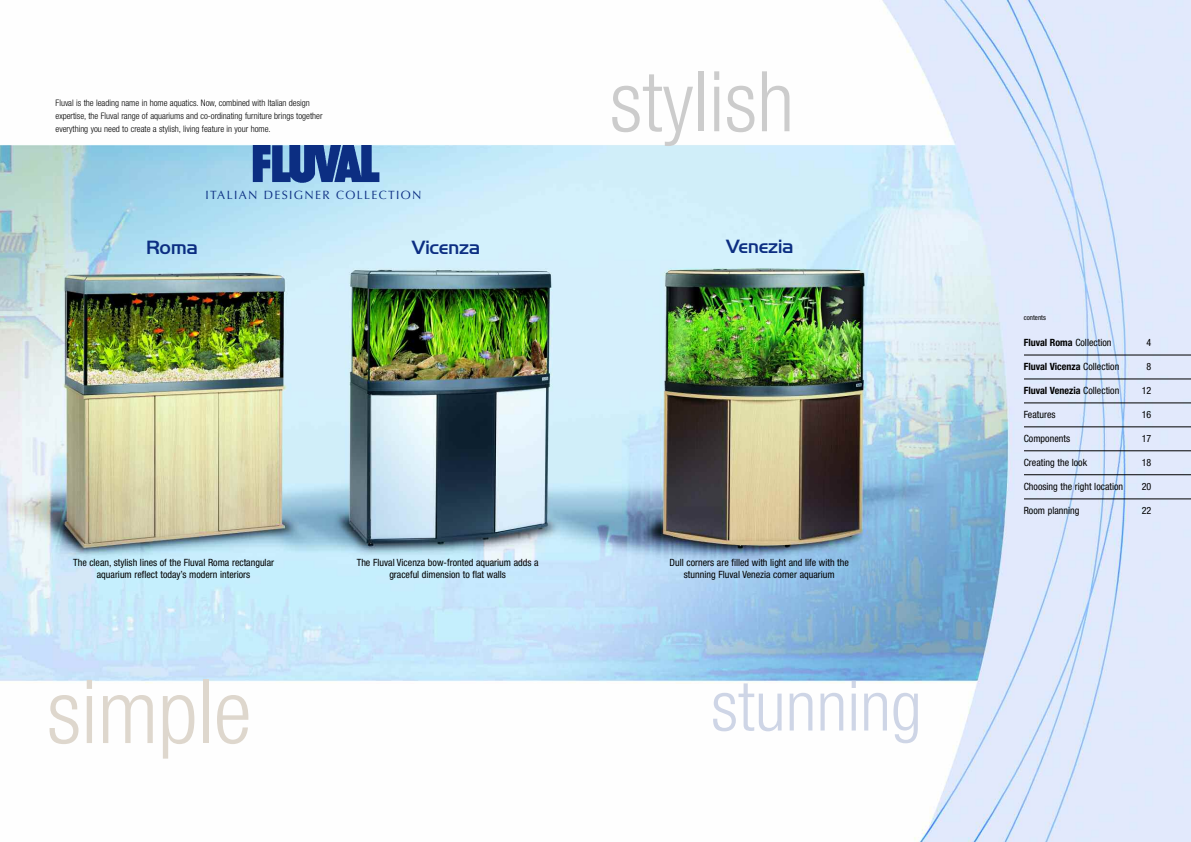
<style>
.page{position:relative;width:1191px;height:842px;background:#fff}
.page>*{position:absolute;margin:0;border:0;box-sizing:border-box;transform-origin:0 0}
.t1{font:300 condensed 88.5px "Helvetica Neue";color:#ded7cd}
.t2{font:300 condensed 83.9px "Helvetica Neue";color:#ccc}
.t3{font:300 condensed 69.5px "Helvetica Neue";color:#ced5e6}
.t4{font:500 20px "Handel Got D";letter-spacing:-.02em;color:#0c2e82}
.t5{font:12px "Optima";letter-spacing:.11em;color:#0c2e82}
.t6{font:condensed 10px/12px "Helvetica Neue";color:#000;text-align:center}
.t7{font:700 condensed 10px "Helvetica Neue";color:#000}
.t8{font:300 condensed 9px/13px "Helvetica Neue";color:#000}
.t9{font:condensed 7px "Helvetica Neue";color:#000}
.s1{font-weight:400}
</style>
<div class="page">
<img style="left:0;top:0;width:1191px;height:842px">
<hr style="left:1024px;top:355px;width:167px;height:1px;background:#000">
<hr style="left:1024px;top:379px;width:167px;height:1px;background:#000">
<hr style="left:1024px;top:403px;width:167px;height:1px;background:#000">
<hr style="left:1024px;top:427px;width:167px;height:1px;background:#000">
<hr style="left:1024px;top:451px;width:167px;height:1px;background:#000">
<hr style="left:1024px;top:475px;width:167px;height:1px;background:#000">
<hr style="left:1024px;top:499px;width:167px;height:1px;background:#000">
<img style="left:247px;top:146px;width:137px;height:43px">
<p class="t8" style="left:55px;top:97px;width:268px">Fluval is the leading name in home aquatics. Now, combined with Italian design expertise, the Fluval range of aquariums and co-ordinating furniture brings together everything you need to create a stylish, living feature in your home.</p>
<p class="t5" style="left:205px;top:188px;width:217px">ITALIAN DESIGNER COLLECTION</p>
<h2 class="t2" style="left:609px;top:71px;width:186px">stylish</h2>
<h3 class="t4" style="left:146px;top:235px;width:53px">Roma</h3>
<h3 class="t4" style="left:411px;top:235px;width:70px">Vicenza</h3>
<h3 class="t4" style="left:726px;top:234px;width:69px">Venezia</h3>
<p class="t6" style="left:73px;top:557px;width:202px">The clean, stylish lines of the Fluval Roma rectangular aquarium reflect today’s modern interiors</p>
<p class="t6" style="left:357px;top:557px;width:183px">The Fluval Vicenza bow-fronted aquarium adds a graceful dimension to flat walls</p>
<p class="t6" style="left:669px;top:557px;width:181px">Dull corners are filled with light and life with the stunning Fluval Venezia corner aquarium</p>
<h1 class="t1" style="left:47px;top:680px;width:206px">simple</h1>
<h3 class="t3" style="left:711px;top:681px;width:212px">stunning</h3>
<p class="t9" style="left:1023px;top:315px;width:24px">contents</p>
<p class="t7" style="left:1023px;top:339px;width:89px">Fluval Roma <span class="s1">Collection</span></p>
<p class="t6" style="left:1146px;top:337px;width:6px">4</p>
<p class="t7" style="left:1023px;top:363px;width:97px">Fluval Vicenza <span class="s1">Collection</span></p>
<p class="t6" style="left:1146px;top:361px;width:6px">8</p>
<p class="t7" style="left:1023px;top:387px;width:97px">Fluval Venezia <span class="s1">Collection</span></p>
<p class="t6" style="left:1141px;top:385px;width:11px">12</p>
<p class="t6" style="left:1023px;top:409px;width:33px">Features</p>
<p class="t6" style="left:1141px;top:409px;width:11px">16</p>
<p class="t6" style="left:1023px;top:433px;width:48px">Components</p>
<p class="t6" style="left:1141px;top:433px;width:11px">17</p>
<p class="t6" style="left:1023px;top:457px;width:65px">Creating the look</p>
<p class="t6" style="left:1141px;top:457px;width:11px">18</p>
<p class="t6" style="left:1023px;top:481px;width:101px">Choosing the right location</p>
<p class="t6" style="left:1141px;top:481px;width:11px">20</p>
<p class="t6" style="left:1023px;top:505px;width:57px">Room planning</p>
<p class="t6" style="left:1141px;top:505px;width:11px">22</p>
</div>
